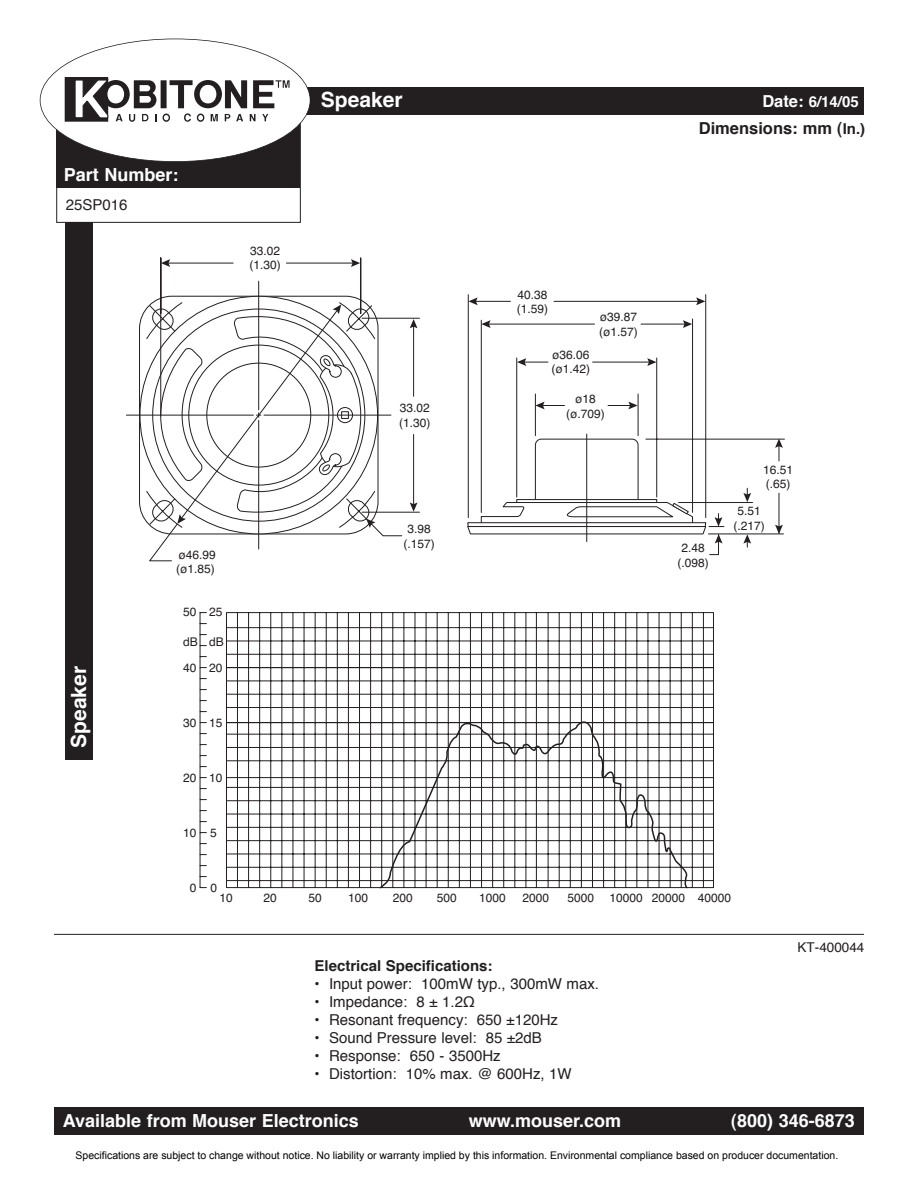
<style>
.page{position:relative;width:918px;height:1188px;background:#fff}
.page>*{position:absolute;margin:0;border:0;box-sizing:border-box;transform-origin:0 0}
.t1{font:700 21px "Helvetica";color:#fff}
.t2{font:700 18px "Helvetica";color:#fff}
.t3{font:700 16.5px "Helvetica";color:#231f20}
.t4{font:15px "Helvetica";color:#231f20}
.t5{font:700 15px "Helvetica";color:#231f20}
.t6{font:700 15px "Helvetica";color:#fff}
.t7{font:13.5px "Helvetica";color:#231f20}
.t8{font:12px/14.4px "Helvetica";color:#231f20}
.t9{font:10.5px "Arial";color:#000}
.s1{font-size:16.5px}
.s2{font-size:15px}
.s3{font-weight:700}
</style>
<div class="page">
<div style="left:65px;top:186px;width:28px;height:574px;background:#231f20"></div>
<div style="left:57px;top:77px;width:243px;height:145px;background:#fff"></div>
<div style="left:56px;top:123px;width:244px;height:65px;background:#231f20"></div>
<div style="left:55px;top:88px;width:809px;height:27px;background:#231f20"></div>
<div style="left:54px;top:1107px;width:810px;height:27px;background:#231f20"></div>
<div style="left:40px;top:39px;width:270px;height:123px;background:#fff;border-radius:50%"></div>
<div style="left:161px;top:80px;width:6px;height:28px;background:#231f20"></div>
<svg style="left:225px;top:80px;width:22px;height:28px"></svg>
<svg style="left:253px;top:80px;width:37px;height:28px"></svg>
<div style="left:65px;top:78px;width:43px;height:43px;background:#231f20"></div>
<div style="left:65px;top:77px;width:43px;height:45px;border:1px solid #231f20"></div>
<svg style="left:74px;top:78px;width:35px;height:42px"></svg>
<div style="left:102px;top:80px;width:28px;height:28px;background:#231f20;border-radius:50%"></div>
<div style="left:107px;top:85px;width:17px;height:18px;background:#fff;border-radius:50%"></div>
<svg style="left:194px;top:80px;width:28px;height:28px"></svg>
<div style="left:200px;top:85px;width:16px;height:18px;background:#fff;border-radius:50%"></div>
<svg style="left:134px;top:80px;width:22px;height:28px"></svg>
<svg style="left:116px;top:114px;width:7px;height:7px"></svg>
<svg style="left:236px;top:114px;width:7px;height:7px"></svg>
<svg style="left:129px;top:114px;width:6px;height:8px"></svg>
<svg style="left:211px;top:114px;width:7px;height:7px"></svg>
<svg style="left:250px;top:114px;width:6px;height:7px"></svg>
<svg style="left:262px;top:114px;width:6px;height:7px"></svg>
<svg style="left:142px;top:114px;width:6px;height:7px"></svg>
<svg style="left:225px;top:114px;width:5px;height:7px"></svg>
<svg style="left:164px;top:80px;width:39px;height:42px"></svg>
<hr style="left:54px;top:934px;width:810px;height:1px;background:#231f20">
<hr style="left:167px;top:263px;width:66px;height:1px;background:#231f20">
<hr style="left:360px;top:258px;width:1px;height:55px;background:#231f20">
<svg style="left:161px;top:259px;width:9px;height:8px"></svg>
<hr style="left:286px;top:263px;width:68px;height:1px;background:#231f20">
<svg style="left:351px;top:259px;width:9px;height:8px"></svg>
<svg style="left:714px;top:438px;width:71px;height:97px"></svg>
<hr style="left:472px;top:301px;width:38px;height:1px;background:#231f20">
<svg style="left:468px;top:297px;width:10px;height:5px"></svg>
<hr style="left:554px;top:301px;width:148px;height:1px;background:#231f20">
<svg style="left:696px;top:297px;width:9px;height:5px"></svg>
<hr style="left:779px;top:493px;width:1px;height:40px;background:#231f20">
<hr style="left:679px;top:502px;width:74px;height:1px;background:#231f20">
<svg style="left:775px;top:525px;width:8px;height:9px"></svg>
<svg style="left:743px;top:534px;width:8px;height:13px"></svg>
<svg style="left:743px;top:488px;width:8px;height:14px"></svg>
<svg style="left:714px;top:503px;width:9px;height:52px"></svg>
<svg style="left:775px;top:439px;width:8px;height:22px"></svg>
<svg style="left:149px;top:302px;width:565px;height:586px"></svg>
<svg style="left:126px;top:281px;width:276px;height:268px"></svg>
<h2 class="t2" style="left:64px;top:167px;width:116px">Part Number:</h2>
<p class="t4" style="left:66px;top:198px;width:63px">25SP016</p>
<h1 class="t1" style="left:321px;top:91px;width:83px">Speaker</h1>
<p class="t8" style="left:249px;top:245px;width:33px">33.02 (1.30)</p>
<h1 class="t1" style="left:70px;top:748px;width:83px;rotate:-90deg">Speaker</h1>
<p class="t8" style="left:176px;top:548px;width:41px">ø46.99 (ø1.85)</p>
<p class="t8" style="left:183px;top:606px;width:41px">50 25</p>
<p class="t8" style="left:183px;top:630px;width:42px;line-height:25.8px">dB dB<br>40 20</p>
<p class="t8" style="left:183px;top:716px;width:41px">30 15</p>
<p class="t8" style="left:183px;top:772px;width:41px">20 10</p>
<p class="t8" style="left:183px;top:827px;width:35px">10 5</p>
<p class="t8" style="left:399px;top:402px;width:33px">33.02 (1.30)</p>
<p class="t8" style="left:403px;top:523px;width:33px;text-align:center">3.98 (.157)</p>
<p class="t6" style="left:762px;top:96px;width:98px"><span class="s1">Date:</span> 6/14/05</p>
<h3 class="t3" style="left:699px;top:122px;width:168px">Dimensions: mm (<span class="s2">In.)</span></h3>
<p class="t8" style="left:517px;top:288px;width:33px">40.38 (1.59)</p>
<p class="t8" style="left:599px;top:311px;width:40px">ø39.87 (ø1.57)</p>
<p class="t8" style="left:552px;top:349px;width:40px">ø36.06 (ø1.42)</p>
<p class="t8" style="left:566px;top:393px;width:40px;text-align:center">ø18 (ø.709)</p>
<p class="t8" style="left:677px;top:542px;width:33px;text-align:center">2.48 (.098)</p>
<p class="t8" style="left:763px;top:463px;width:32px">16.51 (.65)</p>
<p class="t8" style="left:733px;top:505px;width:33px;text-align:center">5.51 (.217)</p>
<p class="t8" style="left:190px;top:881px;width:29px">0 0</p>
<p class="t8" style="left:219px;top:891px;width:15px">10</p>
<p class="t8" style="left:263px;top:891px;width:15px">20</p>
<p class="t8" style="left:308px;top:891px;width:15px">50</p>
<p class="t8" style="left:348px;top:891px;width:22px">100</p>
<p class="t8" style="left:393px;top:891px;width:22px">200</p>
<p class="t8" style="left:437px;top:891px;width:22px">500</p>
<p class="t8" style="left:479px;top:891px;width:28px">1000</p>
<p class="t8" style="left:523px;top:891px;width:28px">2000</p>
<p class="t8" style="left:568px;top:891px;width:28px">5000</p>
<p class="t8" style="left:609px;top:891px;width:123px">10000 20000 40000</p>
<p class="t5" style="left:315px;top:959px;width:179px">Electrical Specifications:</p>
<p class="t4" style="left:315px;top:977px;width:286px"><span class="s3">•</span> Input power: 100mW typ., 300mW max.</p>
<p class="t4" style="left:315px;top:995px;width:162px"><span class="s3">•</span> Impedance: 8 ± 1.2Ω</p>
<p class="t4" style="left:315px;top:1013px;width:245px"><span class="s3">•</span> Resonant frequency: 650 ±120Hz</p>
<p class="t4" style="left:315px;top:1031px;width:229px"><span class="s3">•</span> Sound Pressure level: 85 ±2dB</p>
<p class="t4" style="left:315px;top:1049px;width:188px"><span class="s3">•</span> Response: 650 - 3500Hz</p>
<p class="t4" style="left:315px;top:1067px;width:259px"><span class="s3">•</span> Distortion: 10% max. @ 600Hz, 1W</p>
<p class="t7" style="left:798px;top:942px;width:68px">KT-400044</p>
<h2 class="t2" style="left:63px;top:1113px;width:297px">Available from Mouser Electronics</h2>
<h2 class="t2" style="left:469px;top:1113px;width:154px">www.mouser.com</h2>
<h2 class="t2" style="left:731px;top:1113px;width:125px">(800) 346-6873</h2>
<p class="t9" style="left:76px;top:1149px;width:764px">Specifications are subject to change without notice. No liability or warranty implied by this information. Environmental compliance based on producer documentation.</p>
</div>
